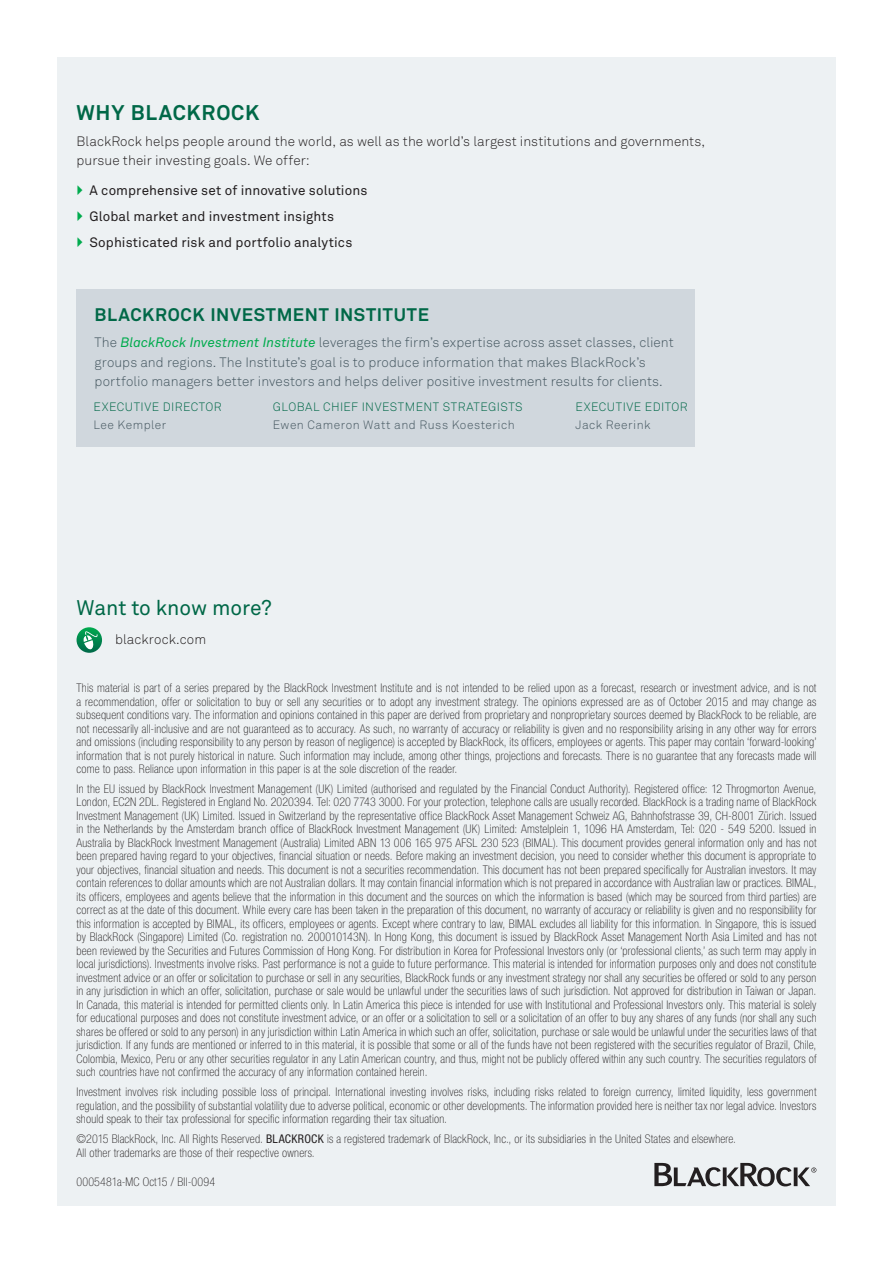
<style>
.page{position:relative;width:893px;height:1263px;background:#fff}
.page>*{position:absolute;margin:0;border:0;box-sizing:border-box;transform-origin:0 0}
.t1{font:21px "Akkurat Pro";color:#006847}
.t2{font:700 21px "Akkurat Pro";letter-spacing:.035em;color:#006847}
.t3{font:700 18px "Akkurat Pro";letter-spacing:.035em;color:#006847}
.t4{font:13.5px/19.5px "Akkurat Light Pro";letter-spacing:.005em;color:#455760}
.t5{font:13.5px/19.5px "Akkurat Light Pro";letter-spacing:.005em;color:#231f20}
.t6{font:13.5px/26px "Akkurat Pro";letter-spacing:.005em;color:#231f20}
.t7{font:100 condensed 12px/13.5px "Helvetica Neue LT Std";letter-spacing:.015em;color:#231f20;text-align:justify}
.t8{font:12px "Akkurat Light Pro";letter-spacing:.04em;color:#006847}
.t9{font:12px "Akkurat Light Pro";letter-spacing:.04em;color:#455760}
.s1{font-family:"Akkurat Pro";font-style:italic;color:#00ab4d}
.s2{font-weight:400}
</style>
<div class="page">
<div style="left:57px;top:57px;width:779px;height:1148px;background:#edf1f3"></div>
<div style="left:77px;top:289px;width:618px;height:158px;background:#d0d7dd"></div>
<div style="left:77px;top:627px;width:25px;height:26px;background:linear-gradient(to bottom,#00a74d,#0b7051);border-radius:13px"></div>
<svg style="left:83px;top:631px;width:15px;height:19px"></svg>
<svg style="left:654px;top:1163px;width:162px;height:23px"></svg>
<h1 class="t2" style="left:77px;top:100px;width:184px">WHY BLACKROCK</h1>
<p class="t5" style="left:77px;top:132px;width:630px">BlackRock helps people around the world, as well as the world’s largest institutions and governments, pursue their investing goals. We offer:</p>
<p class="t6" style="left:89px;top:177px;width:279px">A comprehensive set of innovative solutions<br>Global market and investment insights<br>Sophisticated risk and portfolio analytics</p>
<h2 class="t3" style="left:95px;top:304px;width:336px">BLACKROCK INVESTMENT INSTITUTE</h2>
<p class="t4" style="left:95px;top:333px;width:581px">The <span class="s1">BlackRock Investment Institute</span> leverages the firm’s expertise across asset classes, client groups and regions. The Institute’s goal is to produce information that makes BlackRock’s portfolio managers better investors and helps deliver positive investment results for clients.</p>
<p class="t8" style="left:94px;top:400px;width:130px">EXECUTIVE DIRECTOR</p>
<p class="t9" style="left:94px;top:418px;width:74px">Lee Kempler</p>
<p class="t8" style="left:273px;top:400px;width:251px">GLOBAL CHIEF INVESTMENT STRATEGISTS</p>
<p class="t9" style="left:273px;top:418px;width:243px">Ewen Cameron Watt and Russ Koesterich</p>
<p class="t8" style="left:576px;top:400px;width:114px">EXECUTIVE EDITOR</p>
<p class="t9" style="left:576px;top:418px;width:76px">Jack Reerink</p>
<h1 class="t1" style="left:77px;top:596px;width:197px">Want to know more?</h1>
<p class="t5" style="left:115px;top:630px;width:93px">blackrock.com</p>
<p class="t7" style="left:77px;top:681px;width:741px">This material is part of a series prepared by the BlackRock Investment Institute and is not intended to be relied upon as a forecast, research or investment advice, and is not a recommendation, offer or solicitation to buy or sell any securities or to adopt any investment strategy. The opinions expressed are as of October 2015 and may change as subsequent conditions vary. The information and opinions contained in this paper are derived from proprietary and nonproprietary sources deemed by BlackRock to be reliable, are not necessarily all-inclusive and are not guaranteed as to accuracy. As such, no warranty of accuracy or reliability is given and no responsibility arising in any other way for errors and omissions (including responsibility to any person by reason of negligence) is accepted by BlackRock, its officers, employees or agents. This paper may contain ‘forward-looking’ information that is not purely historical in nature. Such information may include, among other things, projections and forecasts. There is no guarantee that any forecasts made will come to pass. Reliance upon information in this paper is at the sole discretion of the reader.</p>
<p class="t7" style="left:77px;top:782px;width:741px">In the EU issued by BlackRock Investment Management (UK) Limited (authorised and regulated by the Financial Conduct Authority). Registered office: 12 Throgmorton Avenue, London, EC2N 2DL. Registered in England No. 2020394. Tel: 020 7743 3000. For your protection, telephone calls are usually recorded. BlackRock is a trading name of BlackRock Investment Management (UK) Limited. Issued in Switzerland by the representative office BlackRock Asset Management Schweiz AG, Bahnhofstrasse 39, CH-8001 Zürich. Issued in the Netherlands by the Amsterdam branch office of BlackRock Investment Management (UK) Limited: Amstelplein 1, 1096 HA Amsterdam, Tel: 020 - 549 5200. Issued in Australia by BlackRock Investment Management (Australia) Limited ABN 13 006 165 975 AFSL 230 523 (BIMAL). This document provides general information only and has not been prepared having regard to your objectives, financial situation or needs. Before making an investment decision, you need to consider whether this document is appropriate to your objectives, financial situation and needs. This document is not a securities recommendation. This document has not been prepared specifically for Australian investors. It may contain references to dollar amounts which are not Australian dollars. It may contain financial information which is not prepared in accordance with Australian law or practices. BIMAL, its officers, employees and agents believe that the information in this document and the sources on which the information is based (which may be sourced from third parties) are correct as at the date of this document. While every care has been taken in the preparation of this document, no warranty of accuracy or reliability is given and no responsibility for this information is accepted by BIMAL, its officers, employees or agents. Except where contrary to law, BIMAL excludes all liability for this information. In Singapore, this is issued by BlackRock (Singapore) Limited (Co. registration no. 200010143N). In Hong Kong, this document is issued by BlackRock Asset Management North Asia Limited and has not been reviewed by the Securities and Futures Commission of Hong Kong. For distribution in Korea for Professional Investors only (or ‘professional clients,’ as such term may apply in local jurisdictions). Investments involve risks. Past performance is not a guide to future performance. This material is intended for information purposes only and does not constitute investment advice or an offer or solicitation to purchase or sell in any securities, BlackRock funds or any investment strategy nor shall any securities be offered or sold to any person in any jurisdiction in which an offer, solicitation, purchase or sale would be unlawful under the securities laws of such jurisdiction. Not approved for distribution in Taiwan or Japan.<br>In Canada, this material is intended for permitted clients only. In Latin America this piece is intended for use with Institutional and Professional Investors only. This material is solely for educational purposes and does not constitute investment advice, or an offer or a solicitation to sell or a solicitation of an offer to buy any shares of any funds (nor shall any such shares be offered or sold to any person) in any jurisdiction within Latin America in which such an offer, solicitation, purchase or sale would be unlawful under the securities laws of that jurisdiction. If any funds are mentioned or inferred to in this material, it is possible that some or all of the funds have not been registered with the securities regulator of Brazil, Chile, Colombia, Mexico, Peru or any other securities regulator in any Latin American country, and thus, might not be publicly offered within any such country. The securities regulators of such countries have not confirmed the accuracy of any information contained herein.</p>
<p class="t7" style="left:77px;top:1085px;width:741px">Investment involves risk including possible loss of principal. International investing involves risks, including risks related to foreign currency, limited liquidity, less government regulation, and the possibility of substantial volatility due to adverse political, economic or other developments. The information provided here is neither tax nor legal advice. Investors should speak to their tax professional for specific information regarding their tax situation.</p>
<p class="t7" style="left:77px;top:1132px;width:661px">©2015 BlackRock, Inc. All Rights Reserved. <span class="s2">BLACKROCK</span> is a registered trademark of BlackRock, Inc., or its subsidiaries in the United States and elsewhere.<br>All other trademarks are those of their respective owners.</p>
<p class="t7" style="left:77px;top:1175px;width:140px">0005481a-MC Oct15 / BII-0094</p>
</div>
